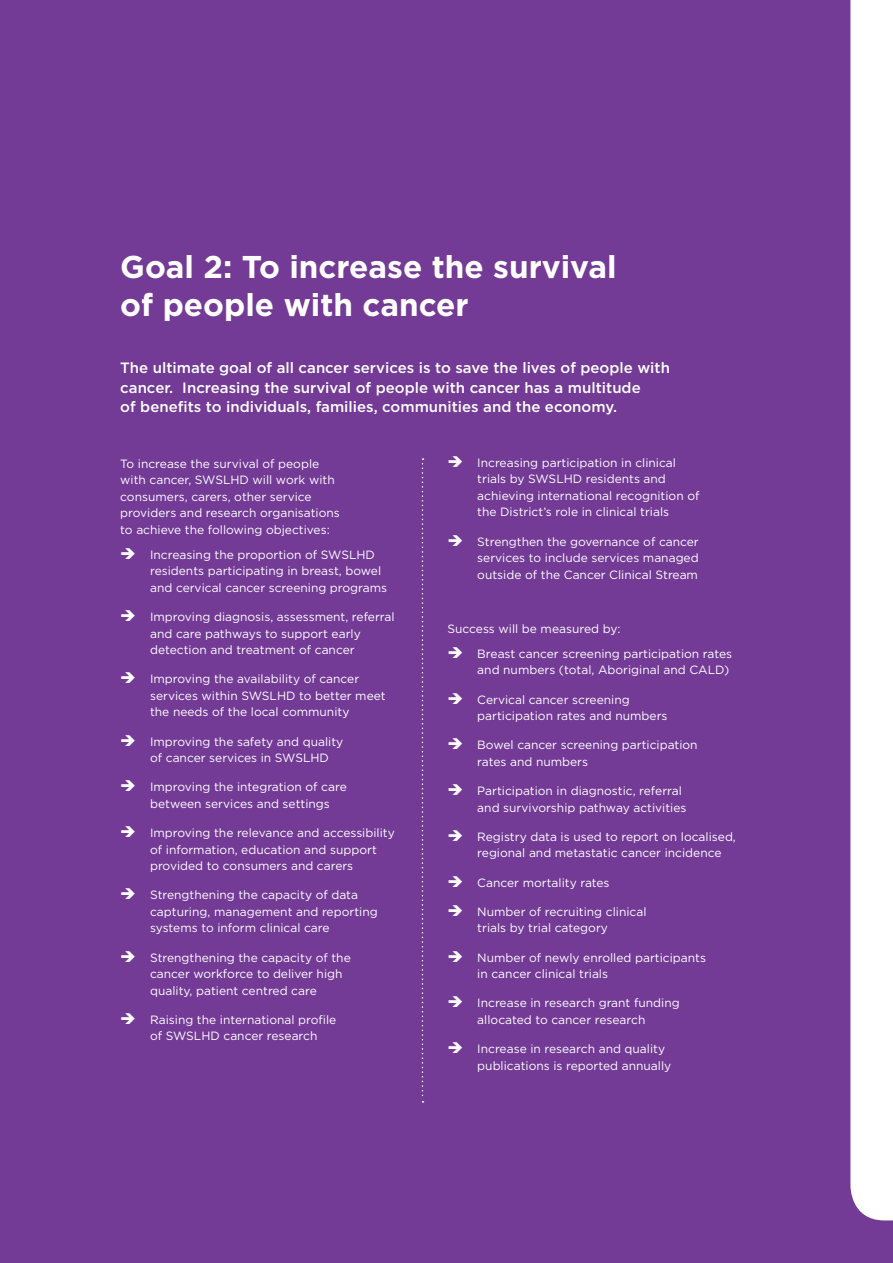
<style>
.page{position:relative;width:893px;height:1263px;background:#733a96}
.page>*{position:absolute;margin:0;border:0;box-sizing:border-box;transform-origin:0 0}
.t1{font:700 31.5px/37.5px "Gotham";color:#fff}
.t2{font:500 15px/19.5px "Gotham";color:#fff}
.t3{font:12px/16.5px "Gotham";color:#fff}
</style>
<div class="page">
<svg style="left:422px;top:458px;width:1px;height:644px"></svg>
<div style="left:850px;top:0;width:43px;height:1220px;background:#fff"></div>
<h1 class="t1" style="left:120px;top:248px;width:498px">Goal 2: To increase the survival of people with cancer</h1>
<p class="t2" style="left:120px;top:358px;width:551px">The ultimate goal of all cancer services is to save the lives of people with cancer. Increasing the survival of people with cancer has a multitude<br>of benefits to individuals, families, communities and the economy.</p>
<p class="t3" style="left:120px;top:455px;width:221px">To increase the survival of people with cancer, SWSLHD will work with consumers, carers, other service providers and research organisations to achieve the following objectives:</p>
<p class="t3" style="left:150px;top:546px;width:239px">Increasing the proportion of SWSLHD residents participating in breast, bowel and cervical cancer screening programs</p>
<p class="t3" style="left:150px;top:608px;width:246px">Improving diagnosis, assessment, referral and care pathways to support early detection and treatment of cancer</p>
<p class="t3" style="left:150px;top:671px;width:237px">Improving the availability of cancer services within SWSLHD to better meet the needs of the local community</p>
<p class="t3" style="left:150px;top:733px;width:195px">Improving the safety and quality of cancer services in SWSLHD</p>
<p class="t3" style="left:150px;top:779px;width:198px">Improving the integration of care between services and settings</p>
<p class="t3" style="left:150px;top:824px;width:246px">Improving the relevance and accessibility of information, education and support provided to consumers and carers</p>
<p class="t3" style="left:150px;top:887px;width:229px">Strengthening the capacity of data capturing, management and reporting systems to inform clinical care</p>
<p class="t3" style="left:150px;top:949px;width:202px">Strengthening the capacity of the cancer workforce to deliver high quality, patient centred care</p>
<p class="t3" style="left:150px;top:1011px;width:188px">Raising the international profile of SWSLHD cancer research</p>
<p class="t3" style="left:477px;top:454px;width:224px">Increasing participation in clinical trials by SWSLHD residents and achieving international recognition of the District’s role in clinical trials</p>
<p class="t3" style="left:477px;top:533px;width:223px;text-align:justify">Strengthen the governance of cancer services to include services managed outside of the Cancer Clinical Stream</p>
<p class="t3" style="left:477px;top:616px;width:256px;line-height:25px;text-indent:-30px">Success will be measured by:<br>Breast cancer screening participation rates</p>
<p class="t3" style="left:477px;top:661px;width:254px">and numbers (total, Aboriginal and CALD)</p>
<p class="t3" style="left:477px;top:691px;width:192px">Cervical cancer screening participation rates and numbers</p>
<p class="t3" style="left:477px;top:736px;width:222px">Bowel cancer screening participation rates and numbers</p>
<p class="t3" style="left:477px;top:782px;width:211px">Participation in diagnostic, referral and survivorship pathway activities</p>
<p class="t3" style="left:477px;top:828px;width:260px">Registry data is used to report on localised, regional and metastatic cancer incidence</p>
<p class="t3" style="left:477px;top:874px;width:134px">Cancer mortality rates</p>
<p class="t3" style="left:477px;top:903px;width:171px">Number of recruiting clinical trials by trial category</p>
<p class="t3" style="left:477px;top:949px;width:230px">Number of newly enrolled participants in cancer clinical trials</p>
<p class="t3" style="left:477px;top:995px;width:204px">Increase in research grant funding allocated to cancer research</p>
<p class="t3" style="left:477px;top:1040px;width:195px">Increase in research and quality publications is reported annually</p>
</div>
